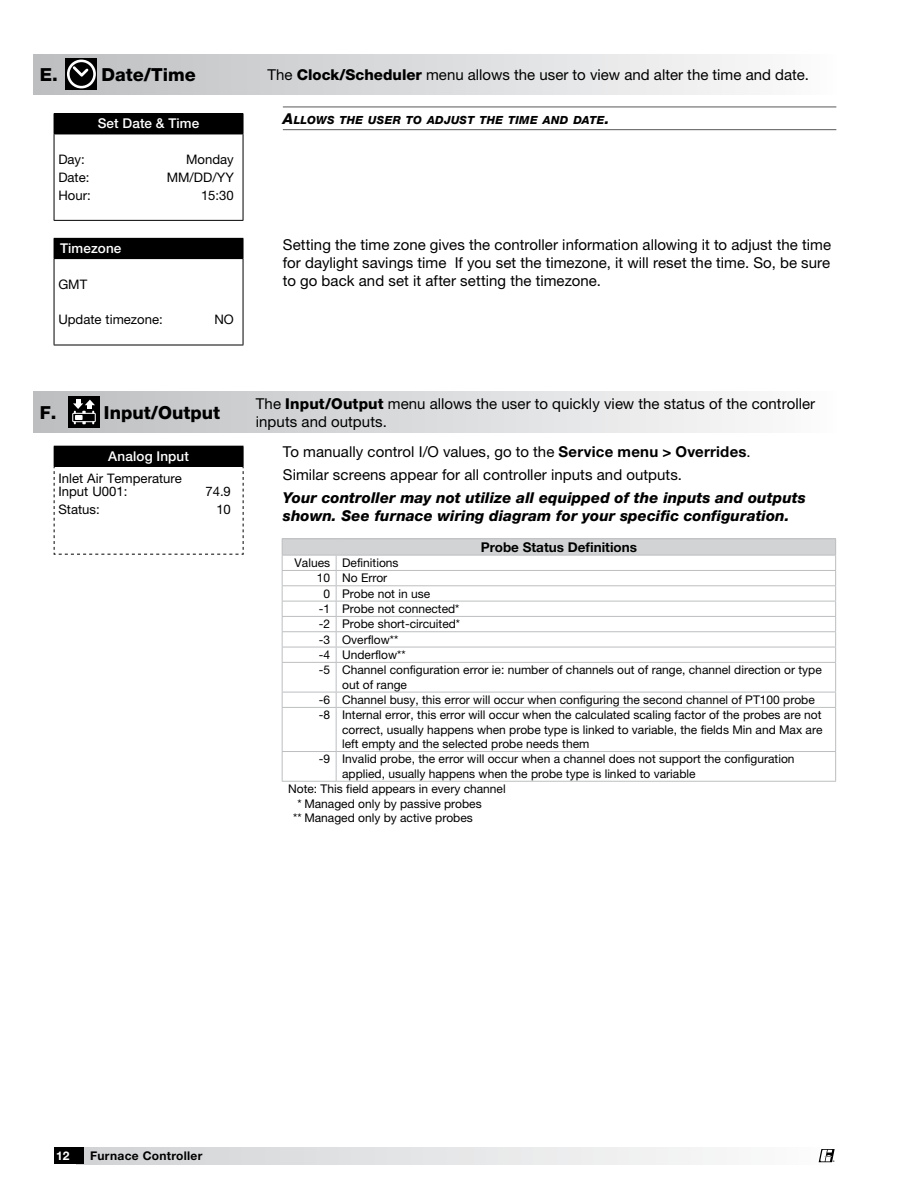
<style>
.page{position:relative;width:918px;height:1188px;background:#fff}
.page>*{position:absolute;margin:0;border:0;box-sizing:border-box;transform-origin:0 0}
.t1{font:800 18px "Helvetica Neue LT Std";color:#000}
.t2{font:15px/18px "Helvetica Neue LT Std";letter-spacing:.005em;color:#000}
.t3{font:italic 800 15px/18px "Helvetica Neue LT Std";letter-spacing:.005em;color:#000}
.t4{font:500 13.5px "Helvetica Neue LT Std";letter-spacing:.01em;color:#fff}
.t5{font:700 13.5px "Helvetica Neue LT Std";color:#000}
.t6{font:13.2px/13.8px "Helvetica Neue LT Std";color:#000}
.t7{font:12px "Helvetica Neue LT Std";color:#000}
.t8{font:700 12px "Helvetica Neue LT Std";letter-spacing:.025em;color:#000}
.t9{font:700 12px "Helvetica Neue LT Std";color:#fff}
.t10{font:italic 800 11.25px "Helvetica Neue LT Std";letter-spacing:.025em;color:#000}
.t11{font:700 2.1px "Helvetica Neue LT Std";color:#000}
.s1{font-weight:800}
.s2{font-size:15px}
.s3{font-weight:700}
</style>
<div class="page">
<div style="left:77px;top:1148px;width:760px;height:16px;background:linear-gradient(to right,#d3d5d6,#f8f8f8)"></div>
<div style="left:54px;top:1148px;width:30px;height:16px;background:#000"></div>
<svg style="left:819px;top:1149px;width:16px;height:13px"></svg>
<div style="left:282px;top:539px;width:554px;height:16px;background:#d1d3d4"></div>
<hr style="left:282px;top:538px;width:54px;height:1px;background:#bcbec0">
<hr style="left:336px;top:538px;width:500px;height:1px;background:#bcbec0">
<hr style="left:282px;top:555px;width:54px;height:1px;background:#bcbec0">
<hr style="left:336px;top:555px;width:500px;height:1px;background:#bcbec0">
<hr style="left:282px;top:570px;width:54px;height:1px;background:#bcbec0">
<hr style="left:336px;top:570px;width:500px;height:1px;background:#bcbec0">
<hr style="left:282px;top:585px;width:54px;height:1px;background:#bcbec0">
<hr style="left:336px;top:585px;width:500px;height:1px;background:#bcbec0">
<hr style="left:282px;top:601px;width:54px;height:1px;background:#bcbec0">
<hr style="left:336px;top:601px;width:500px;height:1px;background:#bcbec0">
<hr style="left:282px;top:616px;width:54px;height:1px;background:#bcbec0">
<hr style="left:336px;top:616px;width:500px;height:1px;background:#bcbec0">
<hr style="left:282px;top:631px;width:54px;height:1px;background:#bcbec0">
<hr style="left:336px;top:631px;width:500px;height:1px;background:#bcbec0">
<hr style="left:282px;top:647px;width:54px;height:1px;background:#bcbec0">
<hr style="left:336px;top:647px;width:500px;height:1px;background:#bcbec0">
<hr style="left:282px;top:662px;width:54px;height:1px;background:#bcbec0">
<hr style="left:336px;top:662px;width:500px;height:1px;background:#bcbec0">
<hr style="left:282px;top:692px;width:54px;height:1px;background:#bcbec0">
<svg style="left:282px;top:539px;width:1px;height:168px"></svg>
<hr style="left:336px;top:692px;width:500px;height:1px;background:#bcbec0">
<svg style="left:336px;top:556px;width:1px;height:151px"></svg>
<svg style="left:835px;top:539px;width:1px;height:168px"></svg>
<hr style="left:282px;top:707px;width:54px;height:1px;background:#bcbec0">
<hr style="left:282px;top:708px;width:1px;height:43px;background:#bcbec0">
<hr style="left:336px;top:707px;width:500px;height:1px;background:#bcbec0">
<hr style="left:336px;top:708px;width:1px;height:43px;background:#bcbec0">
<hr style="left:835px;top:708px;width:1px;height:43px;background:#bcbec0">
<hr style="left:282px;top:751px;width:54px;height:1px;background:#bcbec0">
<svg style="left:282px;top:752px;width:1px;height:29px"></svg>
<hr style="left:336px;top:751px;width:500px;height:1px;background:#bcbec0">
<svg style="left:336px;top:752px;width:1px;height:29px"></svg>
<svg style="left:835px;top:752px;width:1px;height:29px"></svg>
<hr style="left:282px;top:781px;width:54px;height:1px;background:#bcbec0">
<hr style="left:336px;top:781px;width:500px;height:1px;background:#bcbec0">
<hr style="left:54px;top:446px;width:190px;height:1px;background:#000">
<svg style="left:53px;top:447px;width:191px;height:108px"></svg>
<div style="left:33px;top:392px;width:803px;height:40px;background:linear-gradient(to right,#bcbec0,#fbfbfc)"></div>
<div style="left:68px;top:396px;width:32px;height:32px;background:#000"></div>
<svg style="left:73px;top:400px;width:22px;height:13px"></svg>
<div style="left:72px;top:413px;width:24px;height:9px;border:1px solid #fff"></div>
<div style="left:75px;top:415px;width:8px;height:5px;background:#fff"></div>
<div style="left:33px;top:54px;width:803px;height:40px;background:linear-gradient(to right,#babdbf,#fcfcfd)"></div>
<svg style="left:66px;top:58px;width:31px;height:32px"></svg>
<svg style="left:67px;top:60px;width:29px;height:28px"></svg>
<div style="left:54px;top:114px;width:189px;height:20px;background:#000"></div>
<hr style="left:54px;top:113px;width:189px;height:1px;background:#000">
<svg style="left:243px;top:114px;width:1px;height:20px"></svg>
<hr style="left:54px;top:134px;width:189px;height:1px;background:#000">
<hr style="left:54px;top:134px;width:1px;height:86px;background:#000">
<hr style="left:243px;top:134px;width:1px;height:86px;background:#000">
<hr style="left:54px;top:220px;width:189px;height:1px;background:#000">
<hr style="left:283px;top:107px;width:553px;height:1px;background:#58595b">
<hr style="left:283px;top:129px;width:553px;height:1px;background:#58595b">
<div style="left:54px;top:238px;width:189px;height:21px;background:#000"></div>
<svg style="left:243px;top:239px;width:1px;height:19px"></svg>
<hr style="left:54px;top:259px;width:1px;height:86px;background:#000">
<hr style="left:243px;top:259px;width:1px;height:86px;background:#000">
<hr style="left:54px;top:345px;width:189px;height:1px;background:#000">
<h1 class="t1" style="left:40px;top:64px;width:20px">E.</h1>
<h1 class="t1" style="left:101px;top:64px;width:96px">Date/Time</h1>
<p class="t2" style="left:268px;top:65px;width:543px">The <span class="s1">Clock/Scheduler</span> menu allows the user to view and alter the time and date.</p>
<p class="t4" style="left:98px;top:115px;width:103px">Set Date &amp; Time</p>
<p class="t6" style="left:58px;top:152px;width:28px">Day:</p>
<p class="t6" style="left:186px;top:152px;width:49px">Monday</p>
<p class="t6" style="left:58px;top:170px;width:33px">Date:</p>
<p class="t6" style="left:167px;top:170px;width:69px">MM/DD/YY</p>
<p class="t6" style="left:58px;top:188px;width:34px">Hour:</p>
<p class="t6" style="left:201px;top:188px;width:34px">15:30</p>
<p class="t10" style="left:283px;top:113px;width:328px"><span class="s2">A</span>LLOWS THE USER TO ADJUST THE TIME AND DATE<span class="s2">.</span></p>
<p class="t4" style="left:60px;top:240px;width:63px">Timezone</p>
<p class="t6" style="left:58px;top:277px;width:30px">GMT</p>
<p class="t6" style="left:58px;top:312px;width:106px">Update timezone:</p>
<p class="t6" style="left:214px;top:312px;width:21px">NO</p>
<p class="t2" style="left:283px;top:236px;width:550px;text-align:justify">Setting the time zone gives the controller information allowing it to adjust the time for daylight savings time If you set the timezone, it will reset the time. So, be sure to go back and set it after setting the timezone.</p>
<h1 class="t1" style="left:40px;top:402px;width:18px">F.</h1>
<h1 class="t1" style="left:104px;top:402px;width:118px">Input/Output</h1>
<p class="t2" style="left:256px;top:394px;width:561px">The <span class="s1">Input/Output</span> menu allows the user to quickly view the status of the controller inputs and outputs.</p>
<p class="t4" style="left:108px;top:448px;width:82px">Analog Input</p>
<p class="t6" style="left:58px;top:471px;width:125px">Inlet Air Temperature<br>Input U001:</p>
<p class="t6" style="left:205px;top:485px;width:27px">74.9</p>
<p class="t6" style="left:58px;top:502px;width:43px">Status:</p>
<p class="t6" style="left:216px;top:502px;width:16px">10</p>
<p class="t2" style="left:283px;top:439px;width:469px;line-height:23.4px">To manually control I/O values, go to the <span class="s3">Service menu &gt; Overrides</span>.<br>Similar screens appear for all controller inputs and outputs.</p>
<p class="t3" style="left:283px;top:489px;width:525px">Your controller may not utilize all equipped of the inputs and outputs shown. See furnace wiring diagram for your specific configuration.</p>
<p class="t5" style="left:481px;top:539px;width:158px">Probe Status Definitions</p>
<p class="t7" style="left:295px;top:556px;width:106px">Values Definitions</p>
<p class="t7" style="left:317px;top:571px;width:72px">10 No Error</p>
<p class="t7" style="left:323px;top:586px;width:108px">0 Probe not in use</p>
<p class="t7" style="left:319px;top:602px;width:142px">-1 Probe not connected*</p>
<p class="t7" style="left:319px;top:617px;width:143px">-2 Probe short-circuited*</p>
<p class="t7" style="left:319px;top:632px;width:81px">-3 Overflow**</p>
<p class="t7" style="left:319px;top:648px;width:88px">-4 Underflow**</p>
<p class="t7" style="left:319px;top:663px;width:504px">-5 Channel configuration error ie: number of channels out of range, channel direction or type</p>
<p class="t7" style="left:342px;top:677px;width:66px">out of range</p>
<p class="t7" style="left:319px;top:693px;width:498px">-6 Channel busy, this error will occur when configuring the second channel of PT100 probe</p>
<p class="t7" style="left:319px;top:708px;width:504px">-8 Internal error, this error will occur when the calculated scaling factor of the probes are not</p>
<p class="t7" style="left:342px;top:722px;width:482px">correct, usually happens when probe type is linked to variable, the fields Min and Max are</p>
<p class="t7" style="left:342px;top:737px;width:249px">left empty and the selected probe needs them</p>
<p class="t7" style="left:319px;top:752px;width:477px">-9 Invalid probe, the error will occur when a channel does not support the configuration</p>
<p class="t7" style="left:342px;top:766px;width:355px">applied, usually happens when the probe type is linked to variable</p>
<p class="t7" style="left:288px;top:782px;width:219px">Note: This field appears in every channel</p>
<p class="t7" style="left:297px;top:796px;width:186px">* Managed only by passive probes</p>
<p class="t7" style="left:293px;top:811px;width:181px">** Managed only by active probes</p>
<p class="t9" style="left:56px;top:1148px;width:15px">12</p>
<p class="t8" style="left:90px;top:1148px;width:114px">Furnace Controller</p>
<p class="t11" style="left:833px;top:1160px;width:3px">®</p>
</div>
